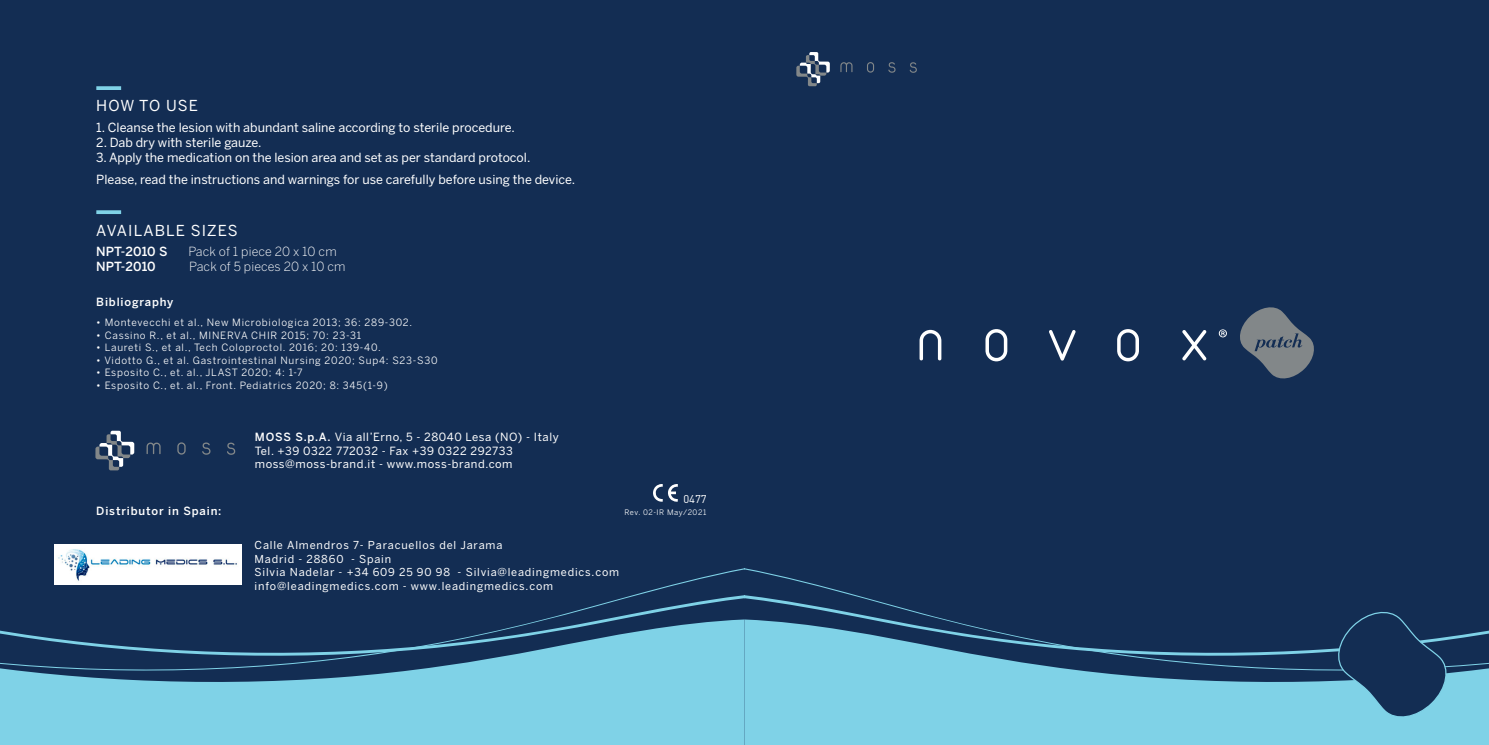
<style>
.page{position:relative;width:1489px;height:745px;background:#fff}
.page>*{position:absolute;margin:0;border:0;box-sizing:border-box;transform-origin:0 0}
.t1{font:15px "Benton Sans";letter-spacing:.075em;color:#fff}
.t2{font:12.5px/22.1px "Benton Sans";color:#fff}
.t3{font:300 12.5px "Benton Sans";letter-spacing:.01em;color:#fff}
.t4{font:500 12.5px "Benton Sans";color:#fff}
.t5{font:11.25px/13.5px "Benton Sans";letter-spacing:.05em;color:#fff}
.t6{font:500 11.25px "Benton Sans";letter-spacing:.075em;color:#fff}
.t7{font:11.25px "DIN";color:#fff}
.t8{font:10.88px/13.4px "Benton Sans";letter-spacing:.075em;color:#fff}
.t9{font:10px "Benton Sans";letter-spacing:.075em;color:#fff}
.t10{font:7.5px "Benton Sans";letter-spacing:.065em;color:#fff}
.s1{font-weight:500}
</style>
<div class="page">
<div style="left:0;top:0;width:1488px;height:744px;background:#132d53"></div>
<svg style="left:744px;top:568px;width:166px;height:42px"></svg>
<svg style="left:744px;top:610px;width:744px;height:134px;fill:#7fd2e7"></svg>
<svg style="left:796px;top:52px;width:33px;height:34px"></svg>
<svg style="left:840px;top:62px;width:12px;height:10px"></svg>
<svg style="left:867px;top:62px;width:7px;height:11px"></svg>
<svg style="left:888px;top:62px;width:7px;height:11px"></svg>
<svg style="left:909px;top:62px;width:7px;height:11px"></svg>
<svg style="left:54px;top:555px;width:690px;height:55px"></svg>
<svg style="left:0;top:610px;width:744px;height:134px;fill:#7fd2e7"></svg>
<svg style="left:1333px;top:610px;width:117px;height:112px"></svg>
<svg style="left:96px;top:86px;width:25px;height:4px"></svg>
<svg style="left:96px;top:210px;width:25px;height:4px"></svg>
<svg style="left:919px;top:329px;width:22px;height:31px"></svg>
<svg style="left:985px;top:329px;width:22px;height:32px"></svg>
<svg style="left:1049px;top:330px;width:26px;height:30px"></svg>
<svg style="left:1117px;top:329px;width:21px;height:32px"></svg>
<svg style="left:1182px;top:330px;width:24px;height:30px"></svg>
<svg style="left:1218px;top:329px;width:8px;height:8px"></svg>
<svg style="left:1240px;top:307px;width:74px;height:72px"></svg>
<svg style="left:653px;top:484px;width:24px;height:17px"></svg>
<svg style="left:95px;top:430px;width:39px;height:40px"></svg>
<svg style="left:146px;top:442px;width:15px;height:12px"></svg>
<svg style="left:177px;top:442px;width:9px;height:12px"></svg>
<svg style="left:202px;top:442px;width:8px;height:12px"></svg>
<svg style="left:227px;top:442px;width:8px;height:12px"></svg>
<img style="left:55px;top:544px;width:187px;height:40px">
<h1 class="t1" style="left:96px;top:97px;width:103px">HOW TO USE</h1>
<p class="t2" style="left:96px;top:116px;width:420px">1. Cleanse the lesion with abundant saline according to sterile procedure.</p>
<p class="t2" style="left:96px;top:131px;width:167px">2. Dab dry with sterile gauze.</p>
<p class="t2" style="left:96px;top:146px;width:480px">3. Apply the medication on the lesion area and set as per standard protocol.<br>Please, read the instructions and warnings for use carefully before using the device.</p>
<h1 class="t1" style="left:96px;top:221px;width:143px">AVAILABLE SIZES</h1>
<p class="t4" style="left:96px;top:244px;width:73px">NPT-2010 S</p>
<p class="t3" style="left:188px;top:244px;width:150px">Pack of 1 piece 20 x 10 cm</p>
<p class="t4" style="left:96px;top:259px;width:61px">NPT-2010</p>
<p class="t3" style="left:189px;top:259px;width:158px">Pack of 5 pieces 20 x 10 cm</p>
<p class="t6" style="left:96px;top:295px;width:79px">Bibliography</p>
<p class="t9" style="left:96px;top:316px;width:317px">• Montevecchi et al., New Microbiologica 2013; 36: 289-302.</p>
<p class="t9" style="left:96px;top:329px;width:266px">• Cassino R., et al., MINERVA CHIR 2015; 70: 23-31</p>
<p class="t9" style="left:96px;top:341px;width:286px">• Laureti S., et al., Tech Coloproctol. 2016; 20: 139-40.</p>
<p class="t9" style="left:96px;top:354px;width:343px">• Vidotto G., et al. Gastrointestinal Nursing 2020; Sup4: S23-S30</p>
<p class="t9" style="left:96px;top:366px;width:208px">• Esposito C., et. al., JLAST 2020; 4: 1-7</p>
<p class="t9" style="left:96px;top:379px;width:293px">• Esposito C., et. al., Front. Pediatrics 2020; 8: 345(1-9)</p>
<p class="t6" style="left:96px;top:504px;width:127px">Distributor in Spain:</p>
<p class="t5" style="left:255px;top:430px;width:305px"><span class="s1">MOSS S.p.A.</span> Via all’Erno, 5 - 28040 Lesa (NO) - Italy<br>Tel. +39 0322 772032 - Fax +39 0322 292733 moss@moss-brand.it - www.moss-brand.com</p>
<p class="t7" style="left:683px;top:491px;width:25px">0477</p>
<p class="t10" style="left:624px;top:507px;width:83px">Rev. 02-IR May/2021</p>
<p class="t8" style="left:254px;top:538px;width:366px">Calle Almendros 7- Paracuellos del Jarama<br>Madrid - 28860 - Spain<br>Silvia Nadelar - +34 609 25 90 98 - Silvia@leadingmedics.com info@leadingmedics.com - www.leadingmedics.com</p>
</div>
